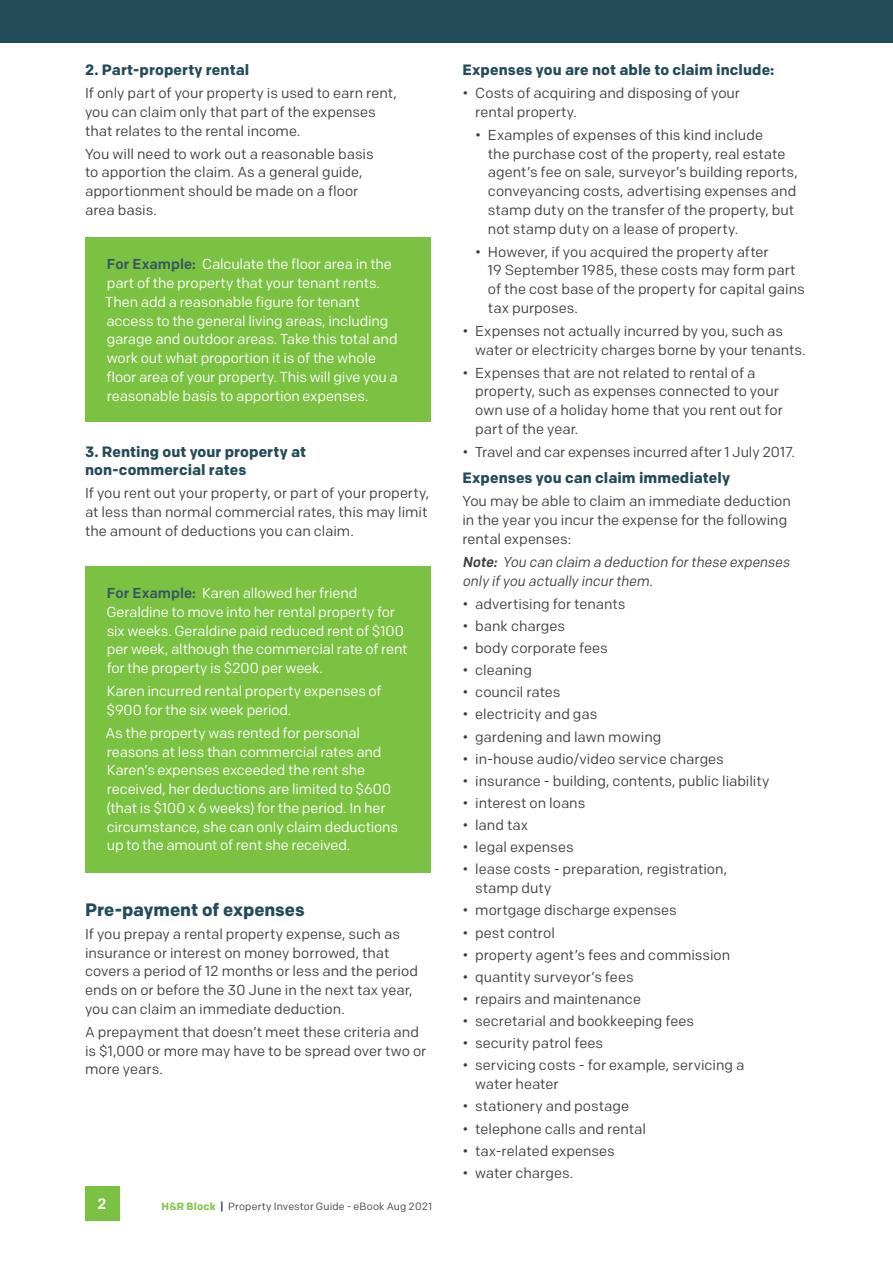
<style>
.page{position:relative;width:893px;height:1263px;background:#fff}
.page>*{position:absolute;margin:0;border:0;box-sizing:border-box;transform-origin:0 0}
.Subhead_2{font:700 18px "Colfax";color:#244b59}
.Subhead_3{font:700 15px/18px "Colfax";letter-spacing:.005em;color:#244b59}
.t1{font:500 15px "Colfax";color:#fff}
.t2{font:14.4px/18.8px "Colfax";color:#3e3e3f}
.t3{font:14.4px/18.8px "Colfax";letter-spacing:-.01em;color:#fff}
.t4{font:italic 14.4px/18.8px "Colfax";color:#3e3e3f;scale:.95 1}
.t5{font:10.5px "Colfax";letter-spacing:.015em;color:#3e3e3f}
.s1{font-weight:500;color:#365664}
.s2{font-weight:700;color:#88c650}
.s3{font-weight:700;color:#365664}
.s4{font-weight:500}
</style>
<div class="page">
<div style="left:85px;top:1186px;width:34px;height:34px;background:#7bc142"></div>
<div style="left:0;top:0;width:893px;height:43px;background:#244b59"></div>
<div style="left:85px;top:566px;width:346px;height:306px;background:#7bc142"></div>
<div style="left:85px;top:237px;width:346px;height:185px;background:#7bc142"></div>
<p class="Subhead_3" style="left:85px;top:61px;width:166px">2. Part-property rental</p>
<p class="t2" style="left:85px;top:84px;width:313px">If only part of your property is used to earn rent, you can claim only that part of the expenses that relates to the rental income.</p>
<p class="t2" style="left:85px;top:144px;width:290px">You will need to work out a reasonable basis to apportion the claim. As a general guide, apportionment should be made on a floor area basis.</p>
<p class="t3" style="left:105px;top:255px;width:294px"><span class="s1">For Example:</span> Calculate the floor area in the part of the property that your tenant rents.<br>Then add a reasonable figure for tenant access to the general living areas, including garage and outdoor areas. Take this total and work out what proportion it is of the whole floor area of your property. This will give you a reasonable basis to apportion expenses.</p>
<p class="Subhead_3" style="left:85px;top:443px;width:223px">3. Renting out your property at non-commercial rates</p>
<p class="t2" style="left:85px;top:484px;width:346px">If you rent out your property, or part of your property, at less than normal commercial rates, this may limit the amount of deductions you can claim.</p>
<p class="t3" style="left:106px;top:583px;width:303px"><span class="s1">For Example:</span> Karen allowed her friend Geraldine to move into her rental property for six weeks. Geraldine paid reduced rent of $100 per week, although the commercial rate of rent for the property is $200 per week.</p>
<p class="t3" style="left:106px;top:681px;width:277px">Karen incurred rental property expenses of $900 for the six week period.</p>
<p class="t3" style="left:106px;top:723px;width:294px">As the property was rented for personal reasons at less than commercial rates and Karen’s expenses exceeded the rent she received, her deductions are limited to $600 (that is $100 x 6 weeks) for the period. In her circumstance, she can only claim deductions up to the amount of rent she received.</p>
<p class="Subhead_2" style="left:85px;top:898px;width:221px">Pre-payment of expenses</p>
<p class="t2" style="left:85px;top:924px;width:334px">If you prepay a rental property expense, such as insurance or interest on money borrowed, that covers a period of 12 months or less and the period ends on or before the 30 June in the next tax year, you can claim an immediate deduction.</p>
<p class="t2" style="left:85px;top:1022px;width:343px">A prepayment that doesn’t meet these criteria and is $1,000 or more may have to be spread over two or more years.</p>
<p class="t1" style="left:98px;top:1195px;width:11px">2</p>
<p class="t5" style="left:162px;top:1200px;width:272px"><span class="s2">H&amp;R Block</span> <span class="s3">|</span> Property Investor Guide - eBook Aug 2021</p>
<p class="Subhead_3" style="left:462px;top:61px;width:313px">Expenses you are not able to claim include:</p>
<p class="t2" style="left:475px;top:84px;width:266px;text-indent:-13px">• Costs of acquiring and disposing of your rental property.</p>
<p class="t2" style="left:488px;top:125px;width:311px;text-indent:-13px">• Examples of expenses of this kind include<br>the purchase cost of the property, real estate agent’s fee on sale, surveyor’s building reports, conveyancing costs, advertising expenses and stamp duty on the transfer of the property, but not stamp duty on a lease of property.</p>
<p class="t2" style="left:488px;top:242px;width:318px;text-indent:-13px">• However, if you acquired the property after<br>19 September 1985, these costs may form part of the cost base of the property for capital gains tax purposes.</p>
<p class="t2" style="left:475px;top:321px;width:332px;text-indent:-13px">• Expenses not actually incurred by you, such as water or electricity charges borne by your tenants.</p>
<p class="t2" style="left:475px;top:363px;width:309px;text-indent:-13px">• Expenses that are not related to rental of a property, such as expenses connected to your own use of a holiday home that you rent out for part of the year.</p>
<p class="t2" style="left:462px;top:442px;width:334px">• Travel and car expenses incurred after 1 July 2017.</p>
<p class="Subhead_3" style="left:462px;top:469px;width:269px">Expenses you can claim immediately</p>
<p class="t2" style="left:462px;top:492px;width:330px">You may be able to claim an immediate deduction in the year you incur the expense for the following rental expenses:</p>
<p class="t4" style="left:462px;top:552px;width:349px"><span class="s4">Note:</span> You can claim a deduction forthese expenses only ifyou actually incurthem.</p>
<p class="t2" style="left:462px;top:594px;width:165px">• advertising for tenants</p>
<p class="t2" style="left:462px;top:616px;width:104px">• bank charges</p>
<p class="t2" style="left:462px;top:638px;width:147px">• body corporate fees</p>
<p class="t2" style="left:462px;top:660px;width:71px">• cleaning</p>
<p class="t2" style="left:462px;top:683px;width:100px">• council rates</p>
<p class="t2" style="left:462px;top:705px;width:136px">• electricity and gas</p>
<p class="t2" style="left:462px;top:727px;width:200px">• gardening and lawn mowing</p>
<p class="t2" style="left:462px;top:749px;width:263px">• in-house audio/video service charges</p>
<p class="t2" style="left:462px;top:771px;width:309px">• insurance - building, contents, public liability</p>
<p class="t2" style="left:462px;top:793px;width:124px">• interest on loans</p>
<p class="t2" style="left:462px;top:816px;width:67px">• land tax</p>
<p class="t2" style="left:462px;top:838px;width:113px">• legal expenses</p>
<p class="t2" style="left:475px;top:860px;width:253px;text-indent:-13px">• lease costs - preparation, registration, stamp duty</p>
<p class="t2" style="left:462px;top:901px;width:216px">• mortgage discharge expenses</p>
<p class="t2" style="left:462px;top:923px;width:94px">• pest control</p>
<p class="t2" style="left:462px;top:945px;width:269px">• property agent’s fees and commission</p>
<p class="t2" style="left:462px;top:967px;width:173px">• quantity surveyor’s fees</p>
<p class="t2" style="left:462px;top:989px;width:180px">• repairs and maintenance</p>
<p class="t2" style="left:462px;top:1012px;width:233px">• secretarial and bookkeeping fees</p>
<p class="t2" style="left:462px;top:1034px;width:142px">• security patrol fees</p>
<p class="t2" style="left:475px;top:1056px;width:271px;text-indent:-13px">• servicing costs - for example, servicing a water heater</p>
<p class="t2" style="left:462px;top:1097px;width:168px">• stationery and postage</p>
<p class="t2" style="left:462px;top:1119px;width:185px">• telephone calls and rental</p>
<p class="t2" style="left:462px;top:1141px;width:154px">• tax-related expenses</p>
<p class="t2" style="left:462px;top:1163px;width:112px">• water charges.</p>
</div>
